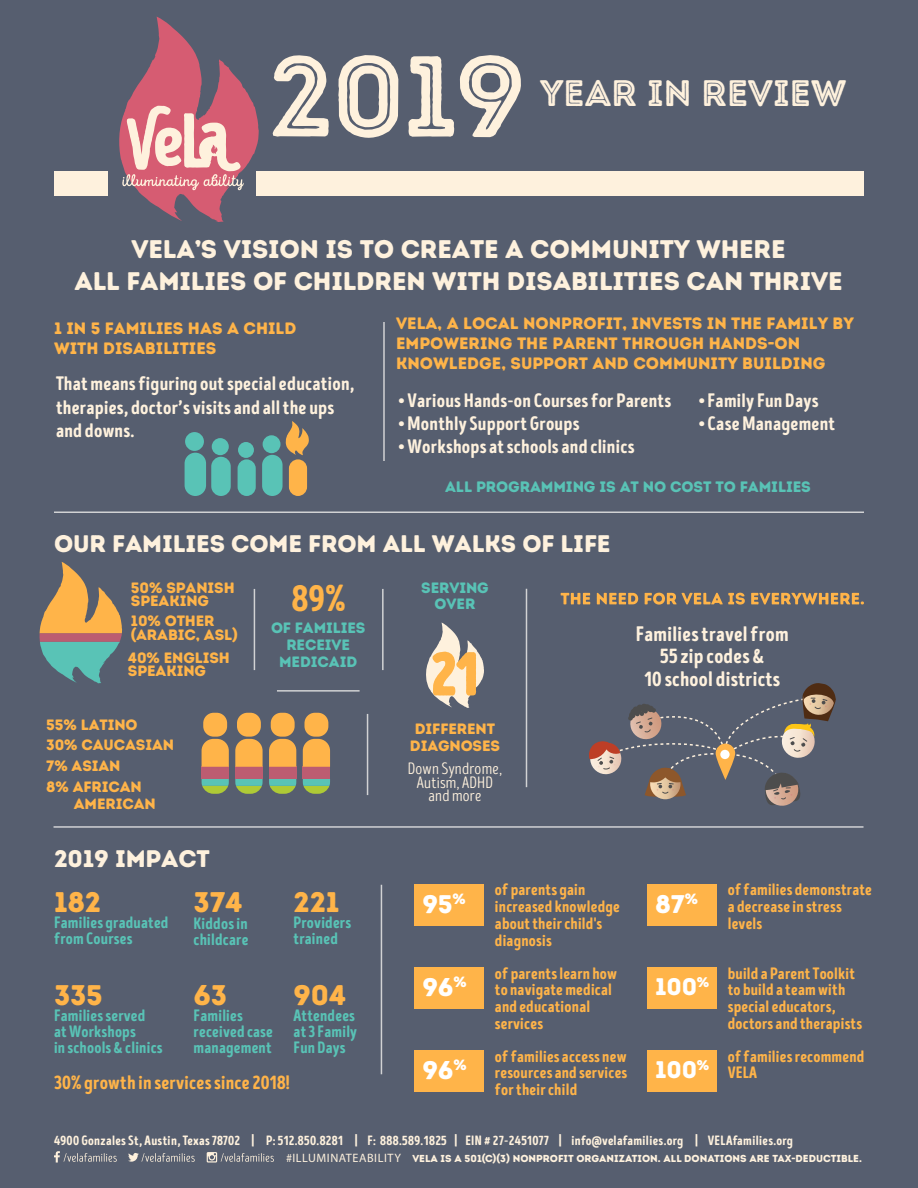
<style>
.page{position:relative;width:918px;height:1188px;background:#565e6f}
.page>*{position:absolute;margin:0;border:0;box-sizing:border-box;transform-origin:0 0}
.t1{font:60px "Intro Head H Base";color:#ffb449}
.t2{font:37.8px "Intro Head H Base";color:#ffb449}
.t3{font:36.9px "Intro Rust Base Line";color:#fef1dd}
.t4{font:28.35px "Intro Rust Base";letter-spacing:-.01em;color:#ffb449}
.t5{font:25.5px/31.5px "Intro Rust Base";letter-spacing:-.01em;color:#fef1dd;text-align:center}
.t6{font:25.5px "Intro Rust Base";letter-spacing:-.01em;color:#fff}
.t7{font:24px "Intro Rust Base";letter-spacing:-.01em;color:#fef1dd}
.t8{font:24px "Intro Rust Base";letter-spacing:-.01em;color:#fff}
.t9{font:21px/22.2px "Intro Head H Base";letter-spacing:.01em;color:#fef1dd;text-align:center}
.t10{font:19.5px/23.4px "Intro Head H Base";letter-spacing:.01em;color:#fef1dd}
.t11{font:19.5px "Intro Head H Base";letter-spacing:.01em;color:#ffb449}
.t12{font:16.5px/16.8px "Intro Head H Base";letter-spacing:.01em;color:#ffb449}
.t13{font:16.5px/16.2px "Intro Head H Base";letter-spacing:.01em;color:#59c3b6}
.t14{font:16.5px/19.8px "Intro Rust Base";color:#ffb449}
.t15{font:16.5px/13.2px "Intro Head R Base";letter-spacing:.01em;color:#fef1dd;text-align:center}
.t16{font:15.15px "Intro Rust Base";letter-spacing:-.01em;color:#59c3b6}
.t17{font:15px/13.6px "Intro Rust Base";letter-spacing:-.01em;color:#ffb449}
.t18{font:15px/16.6px "Intro Rust Base";letter-spacing:-.01em;color:#59c3b6;text-align:center}
.t19{font:13.5px "Intro Head H Base";letter-spacing:.025em;color:#fef1dd}
.t20{font:10.2px "Intro Rust Base";color:#fef1dd}
.s1{font-family:"Myriad Pro";font-size:12.15px}
</style>
<div class="page">
<svg style="left:119px;top:17px;width:140px;height:205px"></svg>
<hr style="left:54px;top:826px;width:810px;height:2px;background:#d1d2d4">
<hr style="left:383px;top:322px;width:2px;height:139px;background:#d1d2d4">
<hr style="left:367px;top:714px;width:1px;height:81px;background:#d1d2d4">
<hr style="left:277px;top:690px;width:83px;height:2px;background:#d1d2d4">
<hr style="left:382px;top:589px;width:2px;height:81px;background:#d1d2d4">
<hr style="left:254px;top:589px;width:1px;height:81px;background:#d1d2d4">
<hr style="left:381px;top:885px;width:1px;height:189px;background:#d1d2d4">
<hr style="left:526px;top:589px;width:1px;height:198px;background:#d1d2d4">
<svg style="left:426px;top:622px;width:58px;height:86px"></svg>
<div style="left:185px;top:453px;width:21px;height:43px;background:#59c3b6;border-radius:11px"></div>
<div style="left:185px;top:432px;width:19px;height:19px;background:#59c3b6;border-radius:50%"></div>
<div style="left:211px;top:457px;width:20px;height:39px;background:#59c3b6;border-radius:10px"></div>
<div style="left:212px;top:438px;width:17px;height:17px;background:#59c3b6;border-radius:50%"></div>
<div style="left:238px;top:459px;width:18px;height:37px;background:#59c3b6;border-radius:9px"></div>
<div style="left:238px;top:442px;width:16px;height:16px;background:#59c3b6;border-radius:50%"></div>
<div style="left:262px;top:455px;width:21px;height:41px;background:#59c3b6;border-radius:10px"></div>
<div style="left:263px;top:435px;width:18px;height:18px;background:#59c3b6;border-radius:50%"></div>
<svg style="left:54px;top:1151px;width:63px;height:12px"></svg>
<svg style="left:128px;top:1153px;width:67px;height:9px"></svg>
<svg style="left:207px;top:1152px;width:67px;height:11px"></svg>
<svg style="left:561px;top:593px;width:29px;height:11px"></svg>
<svg style="left:597px;top:593px;width:41px;height:11px"></svg>
<svg style="left:645px;top:593px;width:100px;height:12px"></svg>
<svg style="left:751px;top:593px;width:113px;height:12px"></svg>
<hr style="left:54px;top:512px;width:810px;height:1px;background:#d1d2d4">
<div style="left:256px;top:171px;width:608px;height:24px;background:#fef1dd"></div>
<div style="left:54px;top:171px;width:54px;height:24px;background:#fef1dd"></div>
<div style="left:269px;top:767px;width:27px;height:12px;background:#bc5c71"></div>
<svg style="left:269px;top:779px;width:27px;height:15px"></svg>
<svg style="left:269px;top:739px;width:27px;height:28px"></svg>
<div style="left:271px;top:713px;width:24px;height:24px;background:#ffb449;border-radius:10px"></div>
<div style="left:303px;top:767px;width:27px;height:12px;background:#bc5c71"></div>
<svg style="left:303px;top:779px;width:27px;height:15px"></svg>
<svg style="left:303px;top:739px;width:27px;height:28px"></svg>
<div style="left:304px;top:713px;width:24px;height:24px;background:#ffb449;border-radius:10px"></div>
<div style="left:235px;top:767px;width:28px;height:12px;background:#bc5c71"></div>
<svg style="left:235px;top:779px;width:28px;height:15px"></svg>
<svg style="left:235px;top:739px;width:28px;height:28px"></svg>
<div style="left:237px;top:713px;width:24px;height:24px;background:#ffb449;border-radius:10px"></div>
<div style="left:202px;top:767px;width:27px;height:12px;background:#bc5c71"></div>
<svg style="left:202px;top:779px;width:27px;height:15px"></svg>
<svg style="left:202px;top:739px;width:27px;height:28px"></svg>
<div style="left:203px;top:713px;width:24px;height:24px;background:#ffb449;border-radius:10px"></div>
<svg style="left:589px;top:683px;width:247px;height:123px"></svg>
<svg style="left:40px;top:562px;width:82px;height:121px"></svg>
<div style="left:289px;top:459px;width:18px;height:37px;background:#ffb449;border-radius:9px"></div>
<svg style="left:286px;top:421px;width:23px;height:34px"></svg>
<svg style="left:273px;top:55px;width:56px;height:82px"></svg>
<svg style="left:338px;top:55px;width:60px;height:83px"></svg>
<svg style="left:409px;top:56px;width:45px;height:81px"></svg>
<svg style="left:460px;top:55px;width:61px;height:82px"></svg>
<div style="left:414px;top:884px;width:70px;height:42px;background:#ffb449"></div>
<div style="left:414px;top:967px;width:70px;height:42px;background:#ffb449"></div>
<div style="left:414px;top:1050px;width:70px;height:42px;background:#ffb449"></div>
<div style="left:647px;top:884px;width:70px;height:42px;background:#ffb449"></div>
<div style="left:647px;top:967px;width:70px;height:42px;background:#ffb449"></div>
<div style="left:647px;top:1050px;width:70px;height:42px;background:#ffb449"></div>
<h3 class="t3" style="left:540px;top:70px;width:308px">YEAR IN REVIEW</h3>
<h3 class="t5" style="left:74px;top:234px;width:770px">VELA’S VISION IS TO CREATE A COMMUNITY WHERE<br>ALL FAMILIES OF CHILDREN WITH DISABILITIES CAN THRIVE</h3>
<p class="t14" style="left:54px;top:318px;width:244px">1 IN 5 FAMILIES HAS A CHILD<br>WITH DISABILITIES</p>
<p class="t10" style="left:56px;top:372px;width:300px">That means figuring out special education, therapies, doctor’s visits and all the ups and downs.</p>
<p class="t14" style="left:396px;top:314px;width:459px">VELA, A LOCAL NONPROFIT, INVESTS IN THE FAMILY BY<br>EMPOWERING THE PARENT THROUGH HANDS-ON<br>KNOWLEDGE, SUPPORT AND COMMUNITY BUILDING</p>
<p class="t10" style="left:399px;top:388px;width:274px">• Various Hands-on Courses for Parents</p>
<p class="t10" style="left:399px;top:412px;width:182px">• Monthly Support Groups</p>
<p class="t10" style="left:399px;top:435px;width:237px">• Workshops at schools and clinics</p>
<p class="t16" style="left:445px;top:477px;width:367px">ALL PROGRAMMING IS AT NO COST TO FAMILIES</p>
<p class="t10" style="left:699px;top:388px;width:121px">• Family Fun Days</p>
<p class="t10" style="left:699px;top:412px;width:138px">• Case Management</p>
<h3 class="t7" style="left:54px;top:528px;width:558px">OUR FAMILIES COME FROM ALL WALKS OF LIFE</h3>
<p class="t17" style="left:131px;top:581px;width:105px">50% SPANISH<br>SPEAKING</p>
<p class="t17" style="left:131px;top:614px;width:109px">10% OTHER (ARABIC, ASL)</p>
<p class="t17" style="left:128px;top:651px;width:103px">40% ENGLISH<br>SPEAKING</p>
<p class="t17" style="left:46px;top:714px;width:129px;line-height:20.7px">55% LATINO<br>30% CAUCASIAN<br>7% ASIAN<br>8% AFRICAN</p>
<p class="t17" style="left:74px;top:797px;width:84px">AMERICAN</p>
<h2 class="t2" style="left:292px;top:576px;width:55px">89%</h2>
<p class="t18" style="left:271px;top:620px;width:96px">OF FAMILIES<br>RECEIVE<br>MEDICAID</p>
<p class="t18" style="left:421px;top:579px;width:69px">SERVING<br>OVER</p>
<h1 class="t1" style="left:431px;top:637px;width:48px">21</h1>
<p class="t17" style="left:410px;top:721px;width:92px;line-height:16.6px;text-align:center">DIFFERENT<br>DIAGNOSES</p>
<p class="t15" style="left:408px;top:763px;width:96px">Down Syndrome,<br>Autism, ADHD and more</p>
<p class="t9" style="left:636px;top:623px;width:154px">Families travel from<br>55 zip codes &amp;<br>10 school districts</p>
<h3 class="t7" style="left:54px;top:844px;width:157px">2019 IMPACT</h3>
<h3 class="t4" style="left:54px;top:884px;width:49px">182</h3>
<p class="t13" style="left:54px;top:914px;width:116px">Families graduated from Courses</p>
<h3 class="t4" style="left:54px;top:977px;width:50px">335</h3>
<p class="t13" style="left:54px;top:1007px;width:110px">Families served<br>at Workshops<br>in schools &amp; clinics</p>
<h3 class="t4" style="left:194px;top:884px;width:50px">374</h3>
<p class="t13" style="left:194px;top:915px;width:56px">Kiddos in childcare</p>
<h3 class="t4" style="left:194px;top:977px;width:35px">63</h3>
<p class="t13" style="left:194px;top:1007px;width:81px">Families received case management</p>
<h3 class="t4" style="left:294px;top:884px;width:47px">221</h3>
<p class="t13" style="left:294px;top:914px;width:59px">Providers trained</p>
<h3 class="t4" style="left:294px;top:977px;width:54px">904</h3>
<p class="t13" style="left:294px;top:1007px;width:65px">Attendees at 3 Family<br>Fun Days</p>
<p class="t11" style="left:54px;top:1071px;width:237px">30% growth in services since 2018!</p>
<h3 class="t6" style="left:422px;top:888px;width:45px">95<sup>%</sup></h3>
<h3 class="t6" style="left:422px;top:971px;width:46px">96<sup>%</sup></h3>
<h3 class="t6" style="left:422px;top:1054px;width:46px">96<sup>%</sup></h3>
<p class="t12" style="left:495px;top:881px;width:127px">of parents gain increased knowledge about their child's diagnosis</p>
<p class="t12" style="left:495px;top:965px;width:124px">of parents learn how to navigate medical and educational services</p>
<p class="t12" style="left:495px;top:1048px;width:134px;text-align:justify">of families access new resources and services for their child</p>
<h3 class="t6" style="left:655px;top:888px;width:44px">87<sup>%</sup></h3>
<h3 class="t8" style="left:655px;top:971px;width:56px">100<sup>%</sup></h3>
<h3 class="t8" style="left:655px;top:1054px;width:56px">100<sup>%</sup></h3>
<p class="t12" style="left:728px;top:881px;width:146px">of families demonstrate a decrease in stress levels</p>
<p class="t12" style="left:728px;top:965px;width:136px">build a Parent Toolkit to build a team with special educators, doctors and therapists</p>
<p class="t12" style="left:728px;top:1048px;width:138px">of families recommend<br>VELA</p>
<p class="t19" style="left:54px;top:1132px;width:741px">4900 Gonzales St, Austin, Texas78702 | P: 512.850.8281 | F: 888.589.1825 | EIN # 27-2451077 | info@velafamilies.org | VELAfamilies.org</p>
<p class="t20" style="left:286px;top:1152px;width:577px"><span class="s1">#ILLUMINATEABILITY</span> VELA IS A 501(C)(3) NONPROFIT ORGANIZATION. ALL DONATIONS ARE TAX-DEDUCTIBLE.</p>
</div>
